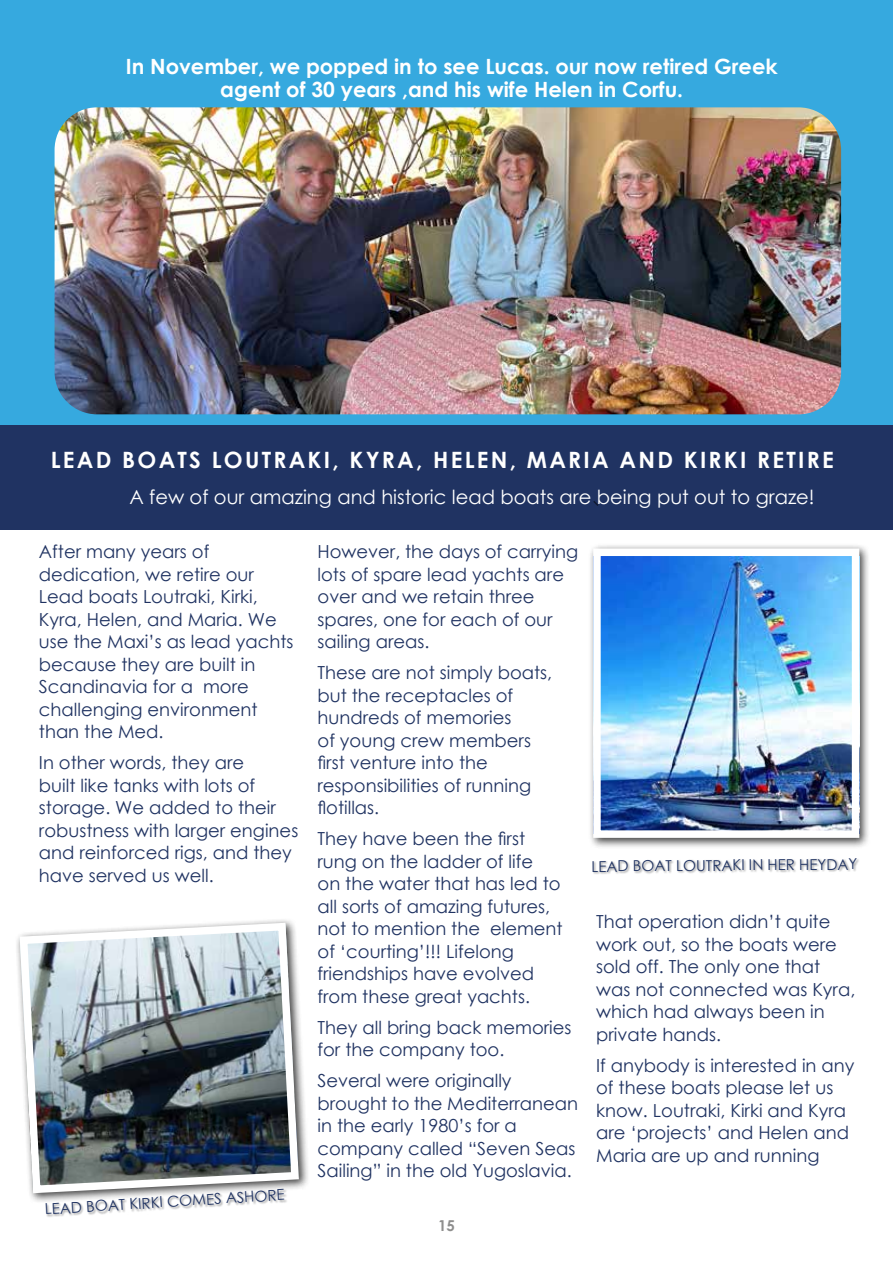
<style>
.page{position:relative;width:893px;height:1263px;background:#fff}
.page>*{position:absolute;margin:0;border:0;box-sizing:border-box;transform-origin:0 0}
.t1{font:700 22.5px "Century Gothic";letter-spacing:.1em;color:#fff}
.t2{font:700 21px/22.5px "Century Gothic";color:#fff;text-align:center}
.t3{font:19.5px "Century Gothic";color:#fff}
.t4{font:18px/22.5px "Century Gothic";color:#203362}
.t5{font:15px "Century Gothic";color:#203362}
.t6{font:700 15px "Century Gothic";color:#8e8e8d}
</style>
<div class="page">
<div style="left:0;top:0;width:893px;height:480px;background:#36a9df"></div>
<div style="left:0;top:425px;width:893px;height:105px;background:#203362"></div>
<div style="left:588px;top:543px;width:282px;height:306px;background:#000;opacity:.75"></div>
<img style="left:602px;top:557px;width:248px;height:272px">
<div style="left:593px;top:548px;width:266px;height:290px;border:8px solid #fff"></div>
<div style="left:15px;top:918px;width:295px;height:286px;background:#000;opacity:.75"></div>
<img style="left:20px;top:924px;width:279px;height:267px">
<div style="left:20px;top:923px;width:279px;height:270px;border:8px solid #fff;border-radius:13px"></div>
<div style="left:593px;top:858px;width:267px;height:17px;background:#000;opacity:.4"></div>
<div style="left:46px;top:1189px;width:242px;height:28px;background:#000;opacity:.4"></div>
<img style="left:55px;top:107px;width:786px;height:307px">
<p class="t2" style="left:126px;top:55px;width:653px">In November, we popped in to see Lucas. our now retired Greek agent of 30 years ,and his wife Helen in Corfu.</p>
<p class="t1" style="left:51px;top:445px;width:785px">LEAD BOATS LOUTRAKI, KYRA, HELEN, MARIA AND KIRKI RETIRE</p>
<p class="t3" style="left:129px;top:483px;width:687px">A few of our amazing and historic lead boats are being put out to graze!</p>
<p class="t4" style="left:39px;top:540px;width:256px">After many years of dedication, we retire our<br>Lead boats Loutraki, Kirki,<br>Kyra, Helen, and Maria. We use the Maxi’s as lead yachts because they are built in<br>Scandinavia for a more challenging environment than the Med.</p>
<p class="t4" style="left:39px;top:751px;width:261px">In other words, they are<br>built like tanks with lots of storage. We added to their robustness with larger engines and reinforced rigs, and they have served us well.</p>
<p class="t4" style="left:318px;top:540px;width:262px">However, the days of carrying lots of spare lead yachts are over and we retain three spares, one for each of our sailing areas.</p>
<p class="t4" style="left:318px;top:661px;width:236px">These are not simply boats, but the receptacles of hundreds of memories<br>of young crew members first venture into the responsibilities of running flotillas.</p>
<p class="t4" style="left:318px;top:827px;width:247px">They have been the first rung on the ladder of life<br>on the water that has led to all sorts of amazing futures, not to mention the element of ‘courting’!!! Lifelong friendships have evolved from these great yachts.</p>
<p class="t4" style="left:318px;top:1015px;width:256px">They all bring back memories for the company too.</p>
<p class="t4" style="left:318px;top:1069px;width:262px">Several were originally brought to the Mediterranean in the early 1980’s for a company called “Seven Seas<br>Sailing” in the old Yugoslavia.</p>
<p class="t5" style="left:591px;top:857px;width:267px;rotate:-1deg">LEAD BOAT LOUTRAKI IN HER HEYDAY</p>
<p class="t4" style="left:596px;top:910px;width:261px">That operation didn’t quite work out, so the boats were sold off. The only one that was not connected was Kyra, which had always been in private hands.</p>
<p class="t4" style="left:596px;top:1053px;width:260px">If anybody is interested in any of these boats please let us know. Loutraki, Kirki and Kyra are ‘projects’ and Helen and<br>Maria are up and running</p>
<p class="t5" style="left:44px;top:1199px;width:242px;rotate:-4deg">LEAD BOAT KIRKI COMES ASHORE</p>
<p class="t6" style="left:438px;top:1216px;width:18px">15</p>
</div>
